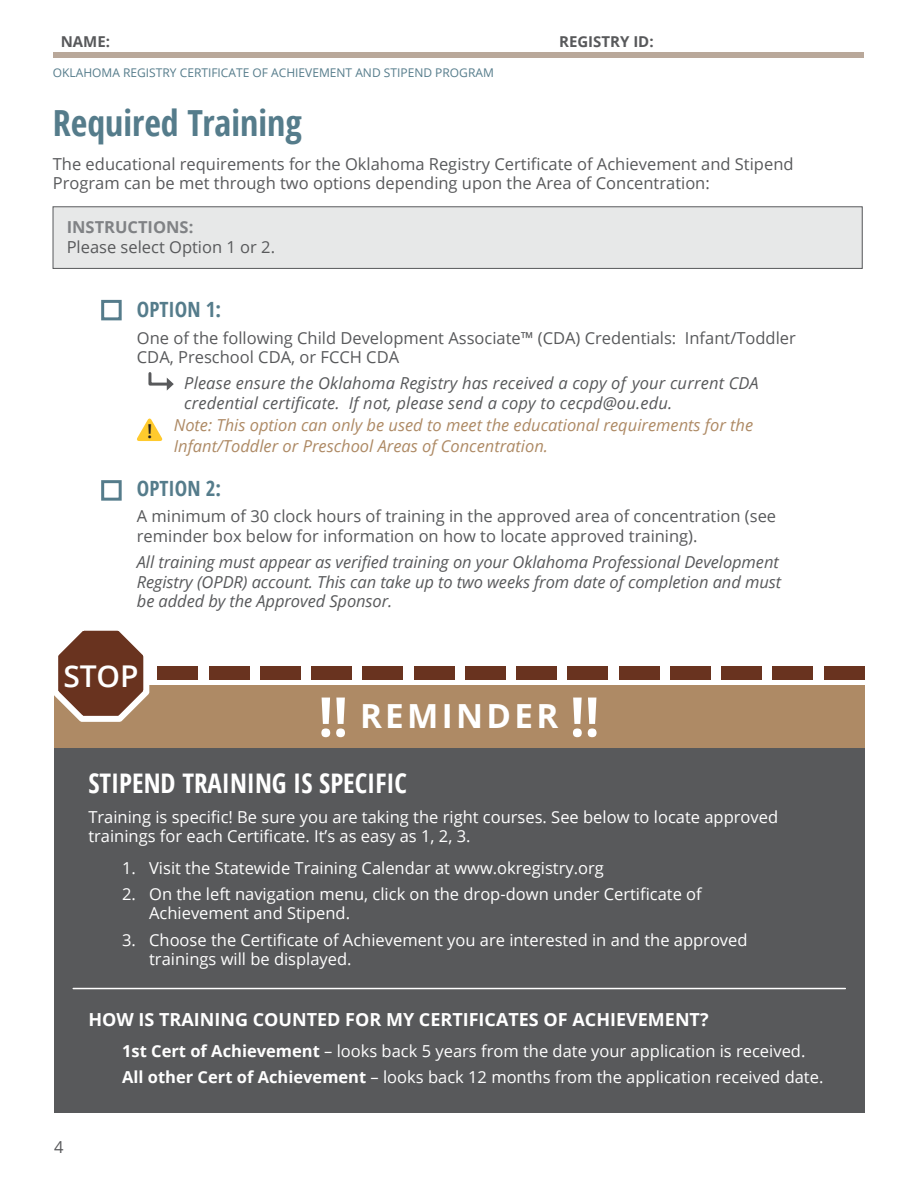
<style>
.page{position:relative;width:918px;height:1188px;background:#fff}
.page>*{position:absolute;margin:0;border:0;box-sizing:border-box;transform-origin:0 0}
.Heading_2{font:700 condensed 36px "Open Sans";color:#557c8b}
.t1{font:700 33.3px "Open Sans";letter-spacing:.1em;color:#fff}
.t2{font:600 30px "Open Sans";color:#fff}
.t3{font:700 condensed 27px "Open Sans";color:#fff}
.Heading_2-2{font:700 condensed 21px "Open Sans";color:#557c8b}
.t4{font:600 19.2px "Open Sans";color:#231f20}
.Body{font:700 18px "Open Sans";color:#fff}
.Body-2{font:16.5px/19.5px "Open Sans";color:#fff}
.Body-3{font:16.5px/19.5px "Open Sans";color:#58595b}
.t5{font:italic 16.5px/19.5px "Open Sans";letter-spacing:-.005em;color:#58595b}
.Body-4{font:italic 16.5px/21px "Open Sans";color:#ae8a65}
.Subtitle{font:700 16.5px "Open Sans";color:#808285}
.t6{font:700 15px "Open Sans";color:#58595b}
.t7{font:12px "Open Sans";color:#557c8b}
.s1{font-stretch:condensed;font-size:54.6px}
.s2{font-weight:700}
</style>
<div class="page">
<div style="left:54px;top:52px;width:810px;height:5px;background:#b9a89a"></div>
<div style="left:619px;top:667px;width:40px;height:13px;background:#69331f"></div>
<div style="left:363px;top:667px;width:40px;height:13px;background:#69331f"></div>
<div style="left:260px;top:667px;width:41px;height:13px;background:#69331f"></div>
<div style="left:670px;top:667px;width:40px;height:13px;background:#69331f"></div>
<div style="left:414px;top:667px;width:40px;height:13px;background:#69331f"></div>
<div style="left:312px;top:667px;width:40px;height:13px;background:#69331f"></div>
<div style="left:721px;top:667px;width:41px;height:13px;background:#69331f"></div>
<div style="left:465px;top:667px;width:41px;height:13px;background:#69331f"></div>
<div style="left:773px;top:667px;width:40px;height:13px;background:#69331f"></div>
<div style="left:516px;top:667px;width:41px;height:13px;background:#69331f"></div>
<div style="left:158px;top:667px;width:40px;height:13px;background:#69331f"></div>
<div style="left:824px;top:667px;width:40px;height:13px;background:#69331f"></div>
<div style="left:568px;top:667px;width:40px;height:13px;background:#69331f"></div>
<div style="left:209px;top:667px;width:40px;height:13px;background:#69331f"></div>
<div style="left:101px;top:300px;width:21px;height:20px;border:3px solid #557c8b"></div>
<div style="left:101px;top:480px;width:21px;height:21px;border:3px solid #557c8b"></div>
<div style="left:53px;top:207px;width:809px;height:61px;background:#e7e8e8"></div>
<div style="left:53px;top:207px;width:809px;height:62px;border:1px solid #58595b"></div>
<div style="left:54px;top:686px;width:810px;height:427px;background:#58595b"></div>
<div style="left:54px;top:686px;width:810px;height:62px;background:#ae8a65"></div>
<hr style="left:73px;top:988px;width:772px;height:1px;background:#fff">
<svg style="left:137px;top:418px;width:26px;height:23px"></svg>
<svg style="left:49px;top:630px;width:103px;height:92px"></svg>
<svg style="left:148px;top:372px;width:26px;height:19px"></svg>
<p class="t6" style="left:61px;top:30px;width:51px">NAME:</p>
<p class="t6" style="left:559px;top:30px;width:96px">REGISTRY ID:</p>
<p class="t7" style="left:53px;top:65px;width:443px">OKLAHOMA REGISTRY CERTIFICATE OF ACHIEVEMENT AND STIPEND PROGRAM</p>
<p class="Heading_2" style="left:53px;top:98px;width:250px">Required Training</p>
<p class="Body-3" style="left:53px;top:153px;width:742px">The educational requirements for the Oklahoma Registry Certificate of Achievement and Stipend<br>Program can be met through two options depending upon the Area of Concentration:</p>
<p class="Subtitle" style="left:67px;top:215px;width:128px">INSTRUCTIONS:</p>
<p class="Body-3" style="left:67px;top:236px;width:210px">Please select Option 1 or 2.</p>
<p class="Heading_2-2" style="left:137px;top:295px;width:86px">OPTION 1:</p>
<p class="Body-3" style="left:137px;top:328px;width:660px">One of the following Child Development Associate™ (CDA) Credentials: Infant/Toddler<br>CDA, Preschool CDA, or FCCH CDA</p>
<p class="t5" style="left:184px;top:373px;width:576px">Please ensure the Oklahoma Registry has received a copy of your current CDA credential certificate. If not, please send a copy to cecpd@ou.edu.</p>
<p class="t4" style="left:147px;top:418px;width:7px">!</p>
<p class="Body-4" style="left:174px;top:414px;width:581px">Note: This option can only be used to meet the educational requirements for the<br>Infant/Toddler or Preschool Areas of Concentration.</p>
<p class="Heading_2-2" style="left:137px;top:474px;width:86px">OPTION 2:</p>
<p class="Body-3" style="left:137px;top:506px;width:641px">A minimum of 30 clock hours of training in the approved area of concentration (see reminder box below for information on how to locate approved training).</p>
<p class="t5" style="left:137px;top:552px;width:646px">All training must appear as verified training on your Oklahoma Professional Development<br>Registry (OPDR) account. This can take up to two weeks from date of completion and must be added by the Approved Sponsor.</p>
<p class="t2" style="left:63px;top:655px;width:77px">STOP</p>
<p class="t1" style="left:318px;top:693px;width:283px"><span class="s1">!!</span> REMINDER <span class="s1">!!</span></p>
<p class="t3" style="left:88px;top:764px;width:320px">STIPEND TRAINING IS SPECIFIC</p>
<p class="Body-2" style="left:88px;top:807px;width:691px">Training is specific! Be sure you are taking the right courses. See below to locate approved trainings for each Certificate. It’s as easy as 1, 2, 3.</p>
<p class="Body-2" style="left:122px;top:857px;width:483px">1. Visit the Statewide Training Calendar at www.okregistry.org</p>
<p class="Body-2" style="left:149px;top:884px;width:554px;text-indent:-27px">2. On the left navigation menu, click on the drop-down under Certificate of<br>Achievement and Stipend.</p>
<p class="Body-2" style="left:149px;top:929px;width:600px;text-indent:-27px">3. Choose the Certificate of Achievement you are interested in and the approved trainings will be displayed.</p>
<p class="Body-3" style="left:54px;top:1136px;width:11px">4</p>
<p class="Body" style="left:88px;top:1007px;width:622px">HOW IS TRAINING COUNTED FOR MY CERTIFICATES OF ACHIEVEMENT?</p>
<p class="Body-2" style="left:122px;top:1040px;width:685px"><span class="s2">1st Cert of Achievement</span> – looks back 5 years from the date your application is received.</p>
<p class="Body-2" style="left:122px;top:1067px;width:703px"><span class="s2">All other Cert of Achievement</span> – looks back 12 months from the application received date.</p>
</div>
